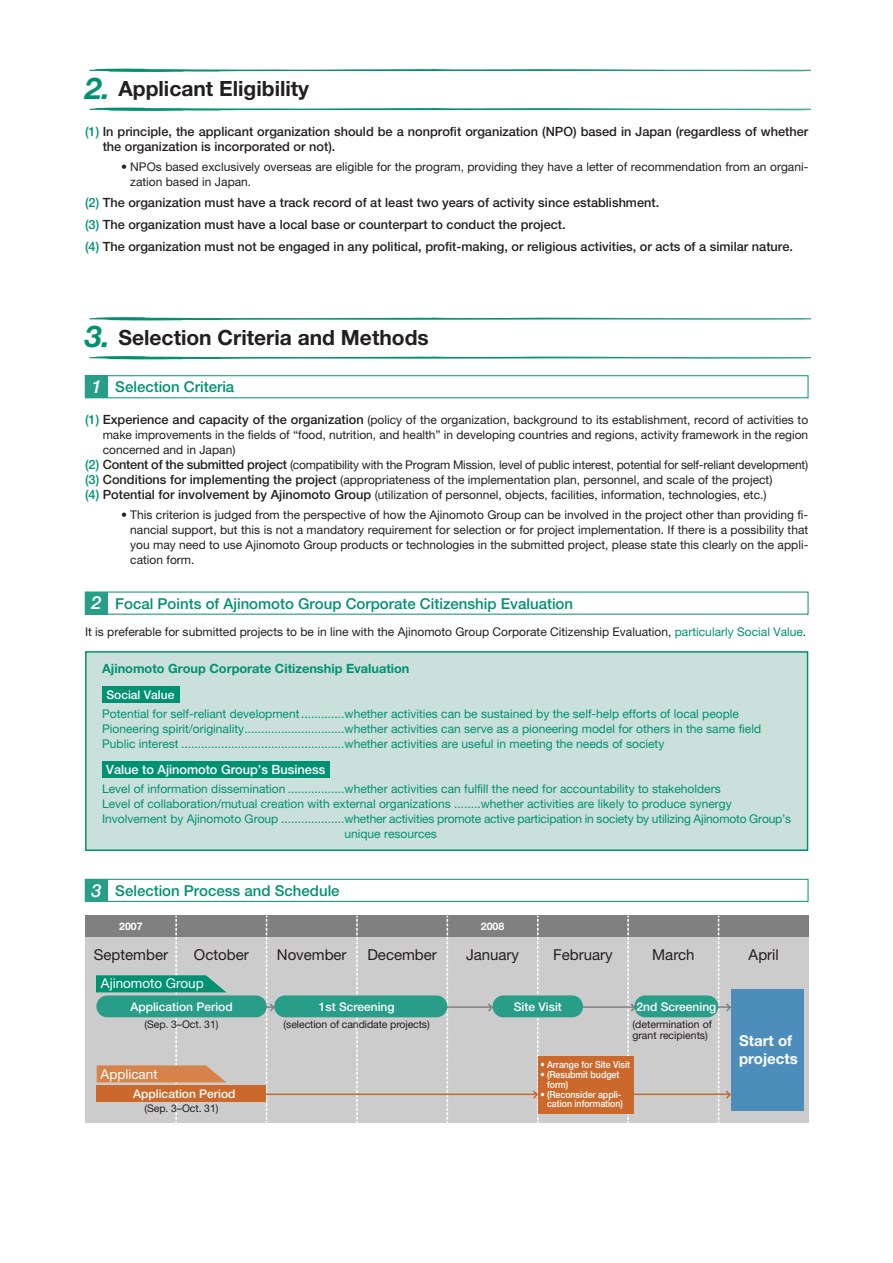
<style>
.page{position:relative;width:893px;height:1263px;background:#fff}
.page>*{position:absolute;margin:0;border:0;box-sizing:border-box;transform-origin:0 0}
.t1{font:700 21px "Helvetica Neue";color:#231f20}
.t2{font:500 15px "Helvetica Neue";color:#009173}
.t3{font:15px "Helvetica Neue";color:#231f20}
.t4{font:700 15px/18px "Helvetica Neue";color:#fff}
.t5{font:13.5px "Helvetica Neue";color:#fff}
.t6{font:500 12.75px/21.8px "Helvetica Neue";color:#231f20}
.t7{font:700 12.75px "Helvetica Neue";color:#009173}
.t8{font:500 12.75px "Helvetica Neue";color:#fff}
.t9{font:12px/15px "Helvetica Neue";color:#231f20;text-align:justify}
.t10{font:12px/15px "Helvetica Neue";color:#009173}
.t11{font:500 12px "Helvetica Neue";color:#fff}
.t12{font:10.5px/10.5px "Helvetica Neue";letter-spacing:-.01em;color:#231f20}
.t13{font:700 10.5px "Helvetica Neue";color:#fff}
.t14{font:500 9.75px/9.8px "Helvetica Neue";color:#fff;scale:.9 1}
.s1{font-style:italic;font-size:30px;color:#009173}
.s2{color:#009173}
.s3{font-style:italic;font-size:18px;color:#fff}
.s4{font-weight:500;font-size:12.75px;color:#009173}
.s5{font-weight:500;font-size:12.75px}
</style>
<div class="page">
<div style="left:86px;top:652px;width:721px;height:198px;background:#cae0da"></div>
<div style="left:85px;top:651px;width:723px;height:200px;border:2px solid #009173"></div>
<div style="left:85px;top:376px;width:23px;height:22px;background:#289e89"></div>
<div style="left:102px;top:761px;width:227px;height:17px;background:#009173"></div>
<div style="left:102px;top:686px;width:77px;height:17px;background:#009173"></div>
<div style="left:85px;top:879px;width:723px;height:23px;border:1px solid #009173"></div>
<div style="left:85px;top:879px;width:23px;height:23px;background:#289e89"></div>
<div style="left:85px;top:592px;width:23px;height:22px;background:#289e89"></div>
<svg style="left:89px;top:317px;width:722px;height:4px"></svg>
<svg style="left:89px;top:356px;width:722px;height:4px"></svg>
<svg style="left:89px;top:69px;width:722px;height:3px"></svg>
<svg style="left:89px;top:108px;width:722px;height:3px"></svg>
<div style="left:86px;top:916px;width:723px;height:207px;background:#ccc"></div>
<div style="left:86px;top:916px;width:723px;height:21px;background:#808080"></div>
<div style="left:731px;top:990px;width:73px;height:121px;background:#4c8dbc"></div>
<svg style="left:96px;top:916px;width:636px;height:207px"></svg>
<div style="left:274px;top:995px;width:173px;height:22px;background:#289e89;border-radius:11px"></div>
<div style="left:96px;top:995px;width:171px;height:22px;background:#289e89;border-radius:11px"></div>
<div style="left:492px;top:995px;width:91px;height:22px;background:#289e89;border-radius:11px"></div>
<div style="left:634px;top:995px;width:84px;height:22px;background:#289e89;border-radius:11px"></div>
<div style="left:538px;top:1057px;width:96px;height:57px;background:#cb692c"></div>
<div style="left:96px;top:1086px;width:170px;height:16px;background:#cb692c"></div>
<h1 class="t1" style="left:85px;top:81px;width:226px"><span class="s1">2.</span> Applicant Eligibility</h1>
<p class="t6" style="left:103px;top:125px;width:707px;line-height:15px;text-indent:-18px"><span class="s2">(1)</span> In principle, the applicant organization should be a nonprofit organization (NPO) based in Japan (regardless of whether the organization is incorporated or not).</p>
<p class="t9" style="left:130px;top:160px;width:679px;text-indent:-9px">• NPOs based exclusively overseas are eligible for the program, providing they have a letter of recommendation from an organi&shy;zation based in Japan.</p>
<p class="t6" style="left:85px;top:193px;width:709px"><span class="s2">(2)</span> The organization must have a track record of at least two years of activity since establishment.<br><span class="s2">(3)</span> The organization must have a local base or counterpart to conduct the project.<br><span class="s2">(4)</span> The organization must not be engaged in any political, profit-making, or religious activities, or acts of a similar nature.</p>
<h1 class="t1" style="left:85px;top:330px;width:345px"><span class="s1">3.</span> Selection Criteria and Methods</h1>
<p class="t2" style="left:91px;top:381px;width:144px"><span class="s3">1</span> Selection Criteria</p>
<p class="t9" style="left:85px;top:414px;width:724px"><span class="s4">(1)</span> <span class="s5">Experience and capacity of the organization</span> (policy of the organization, background to its establishment, record of activities to</p>
<p class="t9" style="left:103px;top:429px;width:707px">make improvements in the fields of “food, nutrition, and health” in developing countries and regions, activity framework in the region</p>
<p class="t9" style="left:103px;top:444px;width:134px">concerned and in Japan)</p>
<p class="t9" style="left:85px;top:459px;width:724px"><span class="s4">(2)</span> <span class="s5">Content of the submitted project</span> (compatibility with the Program Mission, level of public interest, potential for self-reliant development)</p>
<p class="t9" style="left:85px;top:474px;width:689px"><span class="s4">(3)</span> <span class="s5">Conditions for implementing the project</span> (appropriateness of the implementation plan, personnel, and scale of the project)</p>
<p class="t9" style="left:85px;top:489px;width:683px"><span class="s4">(4)</span> <span class="s5">Potential for involvement by Ajinomoto Group</span> (utilization of personnel, objects, facilities, information, technologies, etc.)</p>
<p class="t9" style="left:130px;top:508px;width:679px;text-indent:-9px">• This criterion is judged from the perspective of how the Ajinomoto Group can be involved in the project other than providing fi&shy;nancial support, but this is not a mandatory requirement for selection or for project implementation. If there is a possibility that you may need to use Ajinomoto Group products or technologies in the submitted project, please state this clearly on the appli&shy;cation form.</p>
<p class="t2" style="left:91px;top:598px;width:483px"><span class="s3">2</span> Focal Points of Ajinomoto Group Corporate Citizenship Evaluation</p>
<p class="t9" style="left:85px;top:625px;width:722px">It is preferable for submitted projects to be in line with the Ajinomoto Group Corporate Citizenship Evaluation, <span class="s2">particularly Social Value</span>.</p>
<p class="t7" style="left:102px;top:664px;width:309px">Ajinomoto Group Corporate Citizenship Evaluation</p>
<p class="t10" style="left:102px;top:707px;width:660px">Potential for self-reliant development .............whether activities can be sustained by the self-help efforts of local people<br>Pioneering spirit/originality..............................whether activities can serve as a pioneering model for others in the same field<br>Public interest .................................................whether activities are useful in meeting the needs of society</p>
<p class="t10" style="left:102px;top:782px;width:620px">Level of information dissemination .................whether activities can fulfill the need for accountability to stakeholders</p>
<p class="t10" style="left:102px;top:797px;width:631px">Level of collaboration/mutual creation with external organizations ........whether activities are likely to produce synergy</p>
<p class="t10" style="left:102px;top:812px;width:690px">Involvement by Ajinomoto Group ...................whether activities promote active participation in society by utilizing Ajinomoto Group’s</p>
<p class="t10" style="left:344px;top:827px;width:94px">unique resources</p>
<p class="t11" style="left:106px;top:691px;width:69px">Social Value</p>
<p class="t8" style="left:106px;top:765px;width:220px">Value to Ajinomoto Group’s Business</p>
<p class="t2" style="left:91px;top:885px;width:250px"><span class="s3">3</span> Selection Process and Schedule</p>
<p class="t13" style="left:119px;top:923px;width:25px">2007</p>
<p class="t13" style="left:481px;top:923px;width:25px">2008</p>
<p class="t3" style="left:194px;top:949px;width:56px">October</p>
<p class="t3" style="left:277px;top:949px;width:71px">November</p>
<p class="t3" style="left:367px;top:949px;width:71px">December</p>
<p class="t3" style="left:466px;top:949px;width:55px">January</p>
<p class="t3" style="left:553px;top:949px;width:61px">February</p>
<p class="t3" style="left:652px;top:949px;width:44px">March</p>
<p class="t3" style="left:748px;top:949px;width:32px">April</p>
<p class="t3" style="left:94px;top:949px;width:76px">September</p>
<p class="t5" style="left:101px;top:978px;width:104px">Ajinomoto Group</p>
<p class="t11" style="left:130px;top:1003px;width:104px">Application Period</p>
<p class="t11" style="left:319px;top:1003px;width:77px">1st Screening</p>
<p class="t11" style="left:513px;top:1003px;width:50px">Site Visit</p>
<p class="t11" style="left:636px;top:1003px;width:81px">2nd Screening</p>
<p class="t12" style="left:145px;top:1020px;width:75px">(Sep. 3–Oct. 31)</p>
<p class="t12" style="left:283px;top:1020px;width:148px">(selection of candidate projects)</p>
<p class="t5" style="left:101px;top:1069px;width:59px">Applicant</p>
<p class="t11" style="left:133px;top:1090px;width:104px">Application Period</p>
<p class="t12" style="left:145px;top:1104px;width:75px">(Sep. 3–Oct. 31)</p>
<p class="t12" style="left:632px;top:1020px;width:81px">(determination of grant recipients)</p>
<p class="t14" style="left:540px;top:1061px;width:101px">• Arrange for Site Visit</p>
<p class="t14" style="left:547px;top:1071px;width:82px;text-indent:-6px">• (Resubmit budget form)</p>
<p class="t14" style="left:540px;top:1090px;width:93px;text-align:right">• (Reconsider appli&shy;cation information)</p>
<p class="t4" style="left:739px;top:1033px;width:60px">Start of projects</p>
</div>
